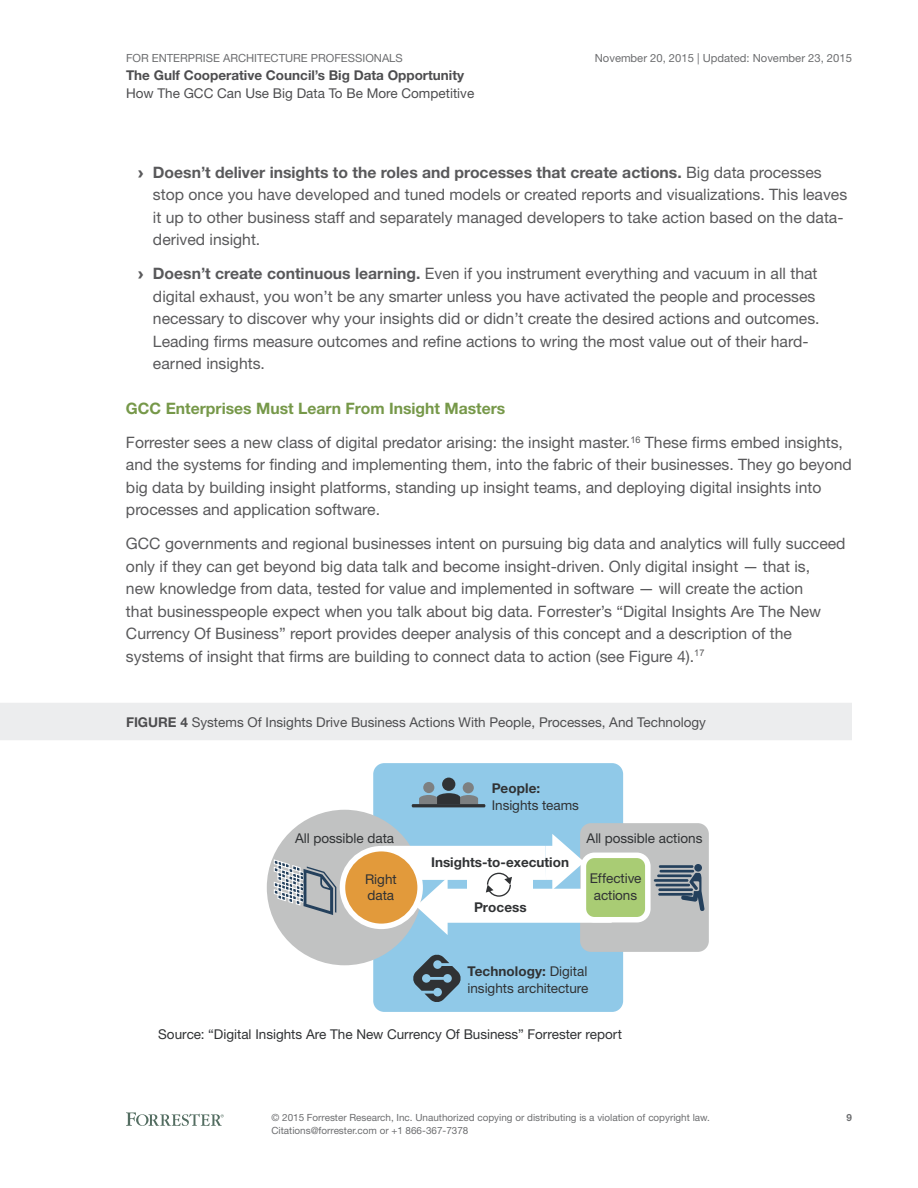
<style>
.page{position:relative;width:918px;height:1188px;background:#fff}
.page>*{position:absolute;margin:0;border:0;box-sizing:border-box;transform-origin:0 0}
.t1{font:15.75px/22.5px "Helvetica Neue LT Std";color:#59595b}
.t2{font:13.5px/16.5px "Helvetica Neue LT Std";color:#303234}
.t3{font:13.5px "Helvetica Neue LT Std";color:#4e4e50}
.t4{font:700 13.5px "Helvetica Neue LT Std";color:#4e4e50}
.t5{font:700 13.5px "Helvetica Neue LT Std";color:#303234}
.t6{font:11.25px "Helvetica Neue LT Std";color:#6d6e70}
.t7{font:9.9px/12.8px "Helvetica Neue LT Std";color:#6d6e70}
.t8{font:700 9.9px "Helvetica Neue LT Std";color:#6d6e70}
.s1{font-family:"Arial";font-weight:900}
.s2{font-weight:700}
.s3{font-weight:700;color:#769849}
</style>
<div class="page">
<svg style="left:126px;top:1112px;width:98px;height:14px"></svg>
<div style="left:0;top:703px;width:852px;height:37px;background:#ecedee"></div>
<div style="left:373px;top:763px;width:250px;height:249px;background:#90c9e8;border-radius:11px"></div>
<div style="left:580px;top:823px;width:129px;height:129px;background:#c1c2c2;border-radius:11px"></div>
<div style="left:267px;top:810px;width:155px;height:155px;background:#c1c2c2;border-radius:50%"></div>
<div style="left:384px;top:846px;width:162px;height:34px;background:#fff"></div>
<svg style="left:274px;top:860px;width:62px;height:55px"></svg>
<div style="left:694px;top:864px;width:8px;height:8px;background:#24405c;border-radius:50%"></div>
<svg style="left:680px;top:873px;width:25px;height:38px"></svg>
<hr style="left:659px;top:865px;width:34px;height:3px;background:#24405c">
<hr style="left:660px;top:870px;width:34px;height:3px;background:#24405c">
<hr style="left:657px;top:874px;width:35px;height:3px;background:#24405c">
<hr style="left:654px;top:879px;width:34px;height:3px;background:#24405c">
<hr style="left:655px;top:884px;width:35px;height:2px;background:#24405c">
<hr style="left:658px;top:888px;width:35px;height:3px;background:#24405c">
<hr style="left:658px;top:893px;width:35px;height:3px;background:#24405c">
<div style="left:463px;top:782px;width:11px;height:11px;background:#7d8081;border-radius:50%"></div>
<div style="left:423px;top:782px;width:11px;height:11px;background:#7d8081;border-radius:50%"></div>
<svg style="left:419px;top:793px;width:59px;height:11px"></svg>
<div style="left:442px;top:778px;width:13px;height:13px;background:#303234;border-radius:50%"></div>
<hr style="left:412px;top:804px;width:73px;height:3px;background:#303234">
<svg style="left:413px;top:954px;width:48px;height:48px"></svg>
<div style="left:342px;top:849px;width:78px;height:77px;background:#e29a3b;border-radius:50%"></div>
<div style="left:340px;top:846px;width:83px;height:83px;border:6px solid #fff;border-radius:50%"></div>
<div style="left:583px;top:855px;width:65px;height:65px;background:#a9cc74;border-radius:11px"></div>
<div style="left:581px;top:853px;width:70px;height:69px;border:6px solid #fff;border-radius:11px"></div>
<svg style="left:416px;top:834px;width:196px;height:101px"></svg>
<p class="t6" style="left:126px;top:51px;width:278px">For Enterprise Architecture Professionals</p>
<p class="t4" style="left:126px;top:67px;width:340px">The Gulf Cooperative Council’s Big Data Opportunity</p>
<p class="t3" style="left:126px;top:85px;width:350px">How The GCC Can Use Big Data To Be More Competitive</p>
<p class="t6" style="left:595px;top:51px;width:259px">November 20, 2015 | Updated: November 23, 2015</p>
<p class="t1" style="left:153px;top:161px;width:696px;text-indent:-15px"><span class="s1">›</span> <span class="s2">Doesn’t deliver insights to the roles and processes that create actions.</span> Big data processes stop once you have developed and tuned models or created reports and visualizations. This leaves it up to other business staff and separately managed developers to take action based on the data&shy;derived insight.</p>
<p class="t1" style="left:153px;top:262px;width:668px;text-indent:-15px"><span class="s1">›</span> <span class="s2">Doesn’t create continuous learning.</span> Even if you instrument everything and vacuum in all that digital exhaust, you won’t be any smarter unless you have activated the people and processes necessary to discover why your insights did or didn’t create the desired actions and outcomes.<br>Leading firms measure outcomes and refine actions to wring the most value out of their hard&shy;earned insights.</p>
<p class="t1" style="left:126px;top:391px;width:719px;line-height:33.8px"><span class="s3">GCC Enterprises Must Learn From Insight Masters<br></span>Forrester sees a new class of digital predator arising: the insight master.<sup>16</sup> These firms embed insights,</p>
<p class="t1" style="left:126px;top:453px;width:727px">and the systems for finding and implementing them, into the fabric of their businesses. They go beyond big data by building insight platforms, standing up insight teams, and deploying digital insights into processes and application software.</p>
<p class="t1" style="left:126px;top:532px;width:721px">GCC governments and regional businesses intent on pursuing big data and analytics will fully succeed only if they can get beyond big data talk and become insight-driven. Only digital insight — that is,<br>new knowledge from data, tested for value and implemented in software — will create the action<br>that businesspeople expect when you talk about big data. Forrester’s “Digital Insights Are The New Currency Of Business” report provides deeper analysis of this concept and a description of the systems of insight that firms are building to connect data to action (see Figure 4).<sup>17</sup></p>
<p class="t3" style="left:126px;top:714px;width:582px"><span class="s2">FIGURE 4</span> Systems Of Insights Drive Business Actions With People, Processes, And Technology</p>
<p class="t5" style="left:492px;top:780px;width:50px">People:</p>
<p class="t2" style="left:492px;top:796px;width:89px">Insights teams</p>
<p class="t2" style="left:295px;top:830px;width:101px">All possible data</p>
<p class="t2" style="left:587px;top:830px;width:118px">All possible actions</p>
<p class="t5" style="left:431px;top:854px;width:140px">Insights-to-execution</p>
<p class="t2" style="left:365px;top:870px;width:33px">Right data</p>
<p class="t2" style="left:590px;top:870px;width:53px">Effective actions</p>
<p class="t5" style="left:474px;top:899px;width:54px">Process</p>
<p class="t2" style="left:468px;top:963px;width:122px"><span class="s2">Technology:</span> Digital insights architecture</p>
<p class="t2" style="left:158px;top:1026px;width:465px">Source: “Digital Insights Are The New Currency Of Business” Forrester report</p>
<p class="t7" style="left:272px;top:1111px;width:440px">© 2015 Forrester Research, I nc. Unauthorized copying or distributing is a violation of copyright law.<br>Citations@forrester.com or +1 866-367-7378</p>
<p class="t8" style="left:846px;top:1112px;width:7px">9</p>
</div>
